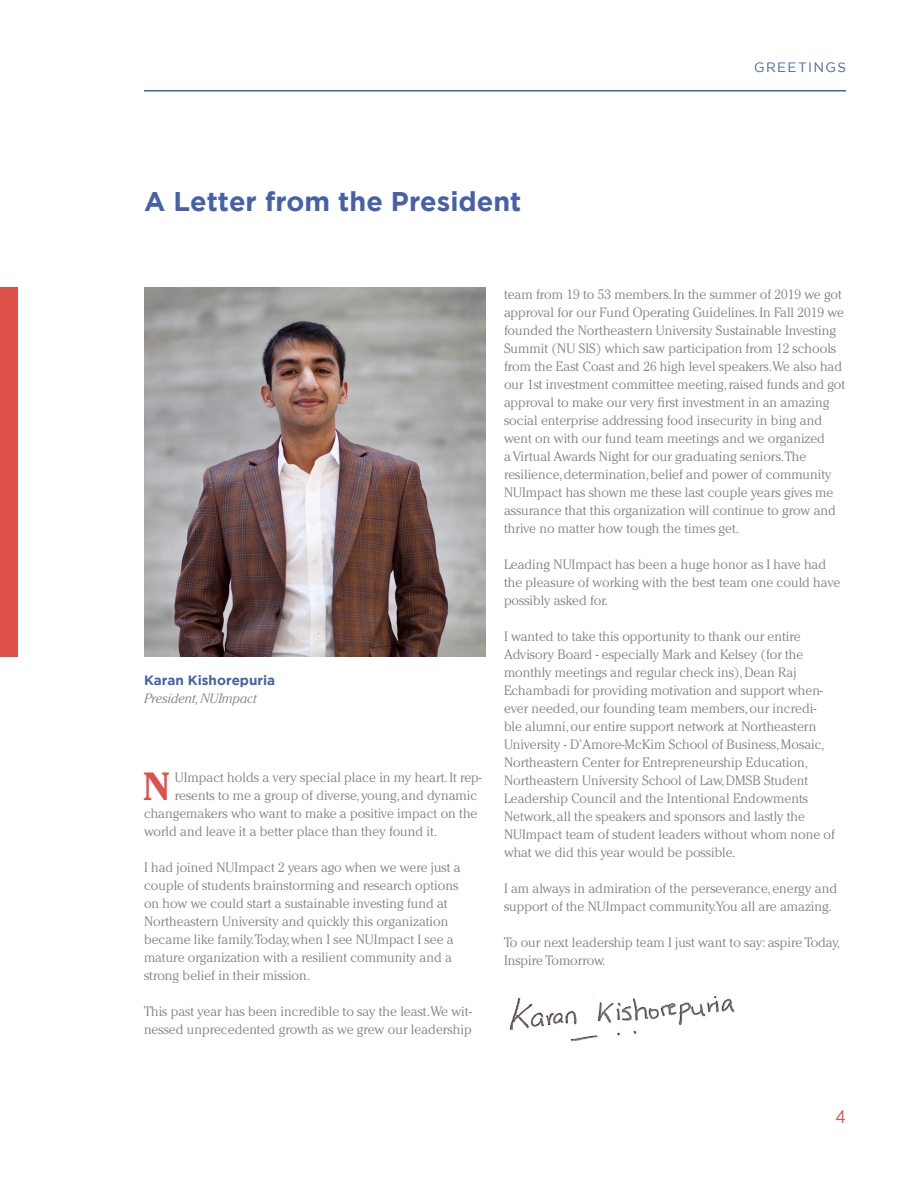
<style>
.page{position:relative;width:918px;height:1188px;background:#fff}
.page>*{position:absolute;margin:0;border:0;box-sizing:border-box;transform-origin:0 0}
.Body_Copy{font:700 39.15px "Cheltenham";color:#de5048}
.Heaer_Dark{font:700 27px "Gotham";color:#4661a9}
.t1{font:18px "Gotham Narrow";color:#de5048}
.Body_Copy-2{font:300 13.5px/18px "Cheltenham";color:#808285}
.t2{font:italic 300 13.5px "Cheltenham";color:#808285}
.Subheader{font:700 13.5px "Gotham";color:#4661a9}
.t3{font:13.5px "Gotham";color:#4661a9}
</style>
<div class="page">
<hr style="left:144px;top:90px;width:702px;height:2px;background:#4661a9">
<img style="left:144px;top:288px;width:342px;height:369px">
<img style="left:509px;top:996px;width:226px;height:46px">
<div style="left:0;top:288px;width:18px;height:369px;background:#de514a"></div>
<p class="Heaer_Dark" style="left:144px;top:186px;width:379px">A Letter from the President</p>
<p class="t3" style="left:754px;top:60px;width:23px">GREETINGS</p>
<p class="Subheader" style="left:144px;top:672px;width:133px">Karan Kishorepuria</p>
<p class="t2" style="left:144px;top:691px;width:114px">President, NUImpact</p>
<p class="Body_Copy" style="left:143px;top:763px;width:29px">N</p>
<p class="Body_Copy-2" style="left:175px;top:769px;width:308px">UImpact holds a very special place in my heart. It rep-</p>
<p class="Body_Copy-2" style="left:175px;top:787px;width:304px">resents to me a group of diverse, young, and dynamic</p>
<p class="Body_Copy-2" style="left:144px;top:805px;width:335px">changemakers who want to make a positive impact on the</p>
<p class="Body_Copy-2" style="left:144px;top:823px;width:295px">world and leave it a better place than they found it.</p>
<p class="Body_Copy-2" style="left:144px;top:859px;width:318px">I had joined NUImpact 2 years ago when we were just a couple of students brainstorming and research options on how we could start a sustainable investing fund at Northeastern University and quickly this organization became like family.Today, when I see NUImpact I see a mature organization with a resilient community and a strong belief in their mission.</p>
<p class="Body_Copy-2" style="left:144px;top:1003px;width:329px">This past year has been incredible to say the least.We wit&shy;nessed unprecedented growth as we grew our leadership</p>
<p class="Body_Copy-2" style="left:504px;top:285px;width:343px">team from 19 to 53 members. In the summer of 2019 we got approval for our Fund Operating Guidelines. In Fall 2019 we founded the Northeastern University Sustainable Investing Summit (NU SIS) which saw participation from 12 schools from the East Coast and 26 high level speakers.We also had our 1st investment committee meeting, raised funds and got approval to make our very first investment in an amazing social enterprise addressing food insecurity in bing and went on with our fund team meetings and we organized<br>a Virtual Awards Night for our graduating seniors.The resilience, determination, belief and power of community NUImpact has shown me these last couple years gives me assurance that this organization will continue to grow and thrive no matter how tough the times get.</p>
<p class="Body_Copy-2" style="left:504px;top:555px;width:338px">Leading NUImpact has been a huge honor as I have had the pleasure of working with the best team one could have possibly asked for.</p>
<p class="Body_Copy-2" style="left:504px;top:627px;width:332px">I wanted to take this opportunity to thank our entire Advisory Board - especially Mark and Kelsey (for the monthly meetings and regular check ins), Dean Raj Echambadi for providing motivation and support when&shy;ever needed, our founding team members, our incredi&shy;ble alumni, our entire support network at Northeastern University - D’Amore-McKim School of Business, Mosaic, Northeastern Center for Entrepreneurship Education, Northeastern University School of Law, DMSB Student Leadership Council and the Intentional Endowments Network, all the speakers and sponsors and lastly the NUImpact team of student leaders without whom none of what we did this year would be possible.</p>
<p class="Body_Copy-2" style="left:504px;top:879px;width:335px">I am always in admiration of the perseverance, energy and support of the NUImpact community.You all are amazing.</p>
<p class="Body_Copy-2" style="left:504px;top:933px;width:338px">To our next leadership team I just want to say: aspire Today,<br>Inspire Tomorrow.</p>
<p class="t1" style="left:836px;top:1106px;width:12px">4</p>
</div>
